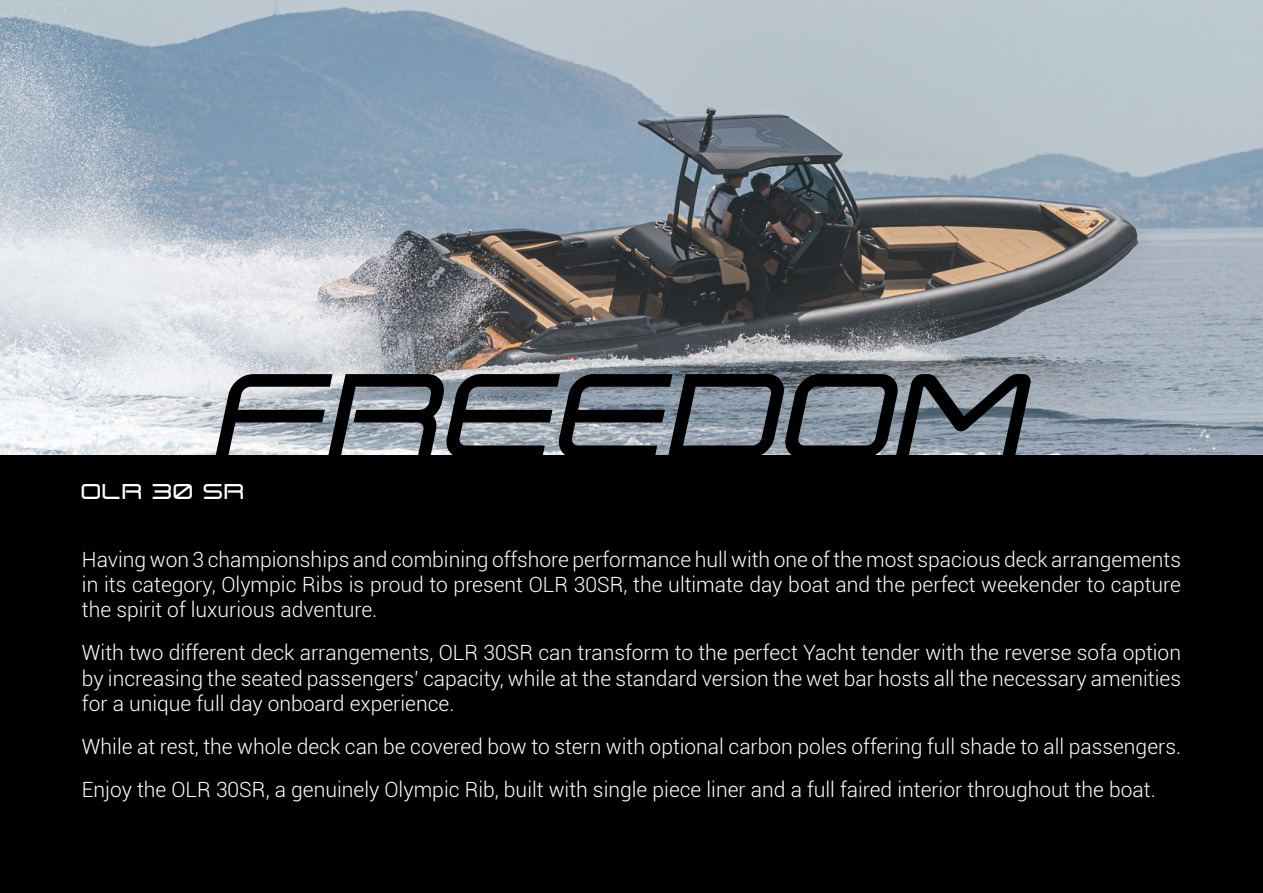
<style>
.page{position:relative;width:1263px;height:893px;background:#000}
.page>*{position:absolute;margin:0;border:0;box-sizing:border-box;transform-origin:0 0}
.t1{font:italic 700 117.75px "Expansiva";color:#000}
.t2{font:300 21px/25.2px "Roboto";color:#fff;text-align:justify}
.t3{font:700 21px "Expansiva";color:#fff}
</style>
<div class="page">
<img style="left:0;top:0;width:1263px;height:454px">
<h1 class="t1" style="left:219px;top:339px;width:814px">FREEDOM</h1>
<p class="t3" style="left:82px;top:477px;width:165px">OLR 30 SR</p>
<p class="t2" style="left:82px;top:546px;width:1100px">Having won 3 championships and combining offshore performance hull with one of the most spacious deck arrangements in its category, Olympic Ribs is proud to present OLR 30SR, the ultimate day boat and the perfect weekender to capture the spirit of luxurious adventure.</p>
<p class="t2" style="left:82px;top:640px;width:1100px">With two different deck arrangements, OLR 30SR can transform to the perfect Yacht tender with the reverse sofa option by increasing the seated passengers’ capacity, while at the standard version the wet bar hosts all the necessary amenities for a unique full day onboard experience.</p>
<p class="t2" style="left:82px;top:724px;width:1100px;line-height:43px">While at rest, the whole deck can be covered bow to stern with optional carbon poles offering full shade to all passengers.<br>Enjoy the OLR 30SR, a genuinely Olympic Rib, built with single piece liner and a full faired interior throughout the boat.</p>
</div>
